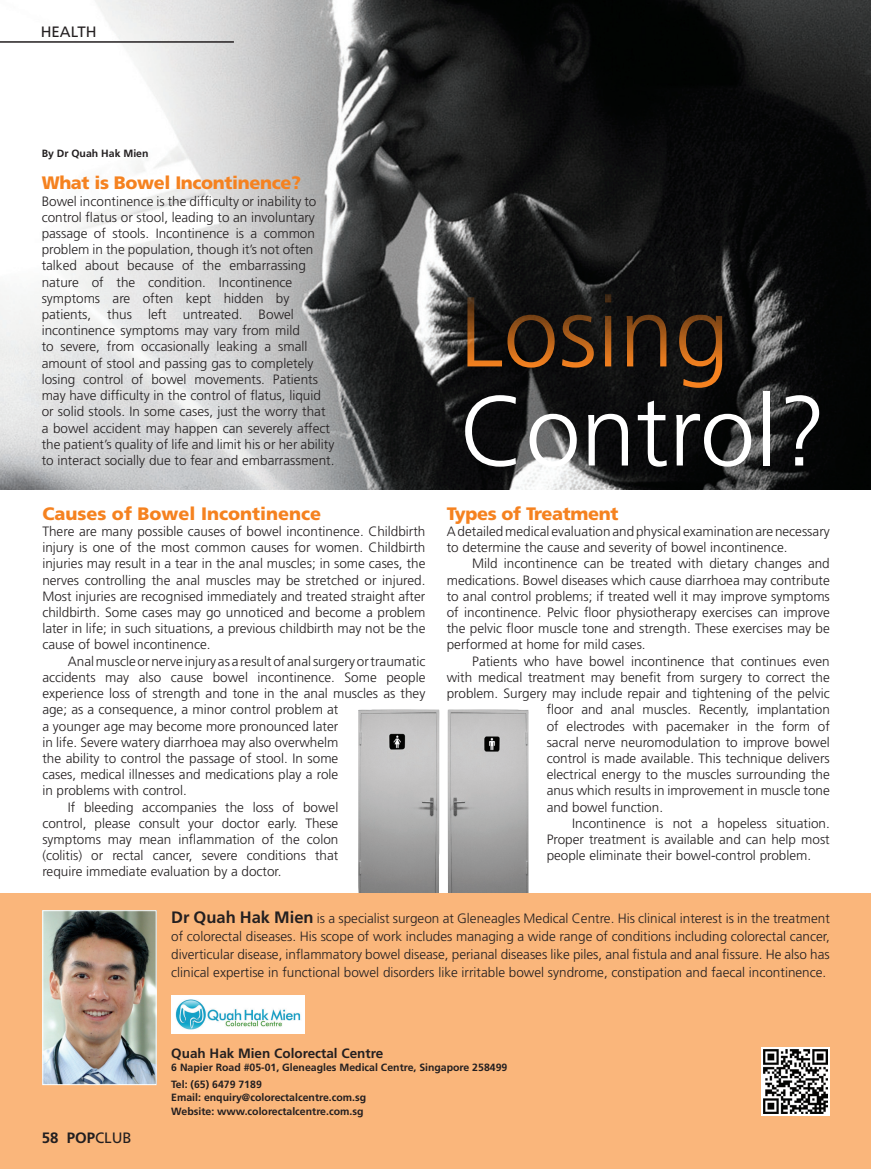
<style>
.page{position:relative;width:871px;height:1169px;background:#fff}
.page>*{position:absolute;margin:0;border:0;box-sizing:border-box;transform-origin:0 0}
.t1{font:300 99px "Frutiger";color:#fff}
.t2{font:300 99px "Frutiger";color:#f58220}
.t3{font:900 18px "Frutiger";letter-spacing:-.02em;color:#f58220}
.t4{font:900 18px "Frutiger";color:#f58220}
.t5{font:700 15px "Frutiger";color:#231f20}
.t6{font:15px "Frutiger";color:#231f20}
.t7{font:300 13.5px/16.2px "Frutiger";color:#231f20;text-align:justify}
.t8{font:700 13.5px "Frutiger";color:#231f20}
.t9{font:700 10.5px/16.2px "Frutiger";color:#231f20}
.s1{font-weight:700;font-size:16.5px}
.s2{font-weight:400}
</style>
<div class="page">
<img style="left:358px;top:709px;width:170px;height:183px">
<img style="left:0;top:0;width:870px;height:489px">
<div style="left:0;top:892px;width:870px;height:276px;background:#fab67b"></div>
<hr style="left:0;top:41px;width:234px;height:2px;background:#231f20">
<img style="left:44px;top:912px;width:110px;height:170px">
<div style="left:42px;top:910px;width:114px;height:174px;border:1px solid #fff"></div>
<svg style="left:761px;top:1047px;width:68px;height:67px"></svg>
<img style="left:763px;top:1049px;width:64px;height:63px">
<img style="left:171px;top:995px;width:133px;height:38px">
<p class="t6" style="left:41px;top:23px;width:57px">HEALTH</p>
<p class="t9" style="left:42px;top:145px;width:108px">By Dr Quah Hak Mien</p>
<h2 class="t3" style="left:42px;top:172px;width:261px">What is Bowel Incontinence?</h2>
<p class="t7" style="left:42px;top:193px;width:294px;text-align:left">Bowel incontinence is the difficulty or inability to control flatus or stool, leading to an involuntary passage of stools. Incontinence is a common problem in the population, though it’s not often talked about because of the embarrassing nature of the condition. Incontinence symptoms are often kept hidden by patients, thus left untreated. Bowel incontinence symptoms may vary from mild<br>to severe, from occasionally leaking a small amount of stool and passing gas to completely losing control of bowel movements. Patients may have difficulty in the control of flatus, liquid or solid stools. In some cases, just the worry that a bowel accident may happen can severely affect the patient’s quality of life and limit his or her ability to interact socially due to fear and embarrassment.</p>
<h2 class="t4" style="left:42px;top:502px;width:280px">Causes of Bowel Incontinence</h2>
<p class="t7" style="left:42px;top:523px;width:384px">There are many possible causes of bowel incontinence. Childbirth injury is one of the most common causes for women. Childbirth injuries may result in a tear in the anal muscles; in some cases, the nerves controlling the anal muscles may be stretched or injured.<br>Most injuries are recognised immediately and treated straight after childbirth. Some cases may go unnoticed and become a problem later in life; in such situations, a previous childbirth may not be the cause of bowel incontinence.</p>
<p class="t7" style="left:68px;top:652px;width:359px">Anal muscle or nerve injury as a result of anal surgery or traumatic</p>
<p class="t7" style="left:42px;top:669px;width:384px">accidents may also cause bowel incontinence. Some people</p>
<p class="t7" style="left:42px;top:685px;width:384px">experience loss of strength and tone in the anal muscles as they</p>
<p class="t7" style="left:42px;top:701px;width:297px">age; as a consequence, a minor control problem at</p>
<p class="t7" style="left:42px;top:717px;width:297px">a younger age may become more pronounced later</p>
<p class="t7" style="left:42px;top:733px;width:297px">in life. Severe watery diarrhoea may also overwhelm</p>
<p class="t7" style="left:42px;top:750px;width:297px">the ability to control the passage of stool. In some</p>
<p class="t7" style="left:42px;top:766px;width:297px">cases, medical illnesses and medications play a role</p>
<p class="t7" style="left:42px;top:782px;width:146px">in problems with control.</p>
<p class="t7" style="left:68px;top:798px;width:272px">If bleeding accompanies the loss of bowel</p>
<p class="t7" style="left:42px;top:814px;width:297px">control, please consult your doctor early. These</p>
<p class="t7" style="left:42px;top:831px;width:297px">symptoms may mean inflammation of the colon</p>
<p class="t7" style="left:42px;top:847px;width:297px">(colitis) or rectal cancer, severe conditions that</p>
<p class="t7" style="left:42px;top:863px;width:241px">require immediate evaluation by a doctor.</p>
<h1 class="t2" style="left:459px;top:276px;width:271px">Losing</h1>
<h1 class="t1" style="left:459px;top:375px;width:368px">Control?</h1>
<h2 class="t3" style="left:446px;top:502px;width:173px">Types of Treatment</h2>
<p class="t7" style="left:446px;top:523px;width:384px">A detailed medical evaluation and physical examination are necessary to determine the cause and severity of bowel incontinence.</p>
<p class="t7" style="left:446px;top:555px;width:384px;text-indent:26px">Mild incontinence can be treated with dietary changes and medications. Bowel diseases which cause diarrhoea may contribute to anal control problems; if treated well it may improve symptoms of incontinence. Pelvic floor physiotherapy exercises can improve the pelvic floor muscle tone and strength. These exercises may be performed at home for mild cases.</p>
<p class="t7" style="left:472px;top:652px;width:359px">Patients who have bowel incontinence that continues even</p>
<p class="t7" style="left:446px;top:669px;width:384px">with medical treatment may benefit from surgery to correct the</p>
<p class="t7" style="left:446px;top:685px;width:384px">problem. Surgery may include repair and tightening of the pelvic</p>
<p class="t7" style="left:546px;top:701px;width:284px">floor and anal muscles. Recently, implantation</p>
<p class="t7" style="left:546px;top:717px;width:284px">of electrodes with pacemaker in the form of</p>
<p class="t7" style="left:546px;top:733px;width:284px">sacral nerve neuromodulation to improve bowel</p>
<p class="t7" style="left:546px;top:750px;width:284px">control is made available. This technique delivers</p>
<p class="t7" style="left:546px;top:766px;width:284px">electrical energy to the muscles surrounding the</p>
<p class="t7" style="left:546px;top:782px;width:284px">anus which results in improvement in muscle tone</p>
<p class="t7" style="left:546px;top:798px;width:118px">and bowel function.</p>
<p class="t7" style="left:572px;top:814px;width:259px">Incontinence is not a hopeless situation.</p>
<p class="t7" style="left:546px;top:831px;width:284px">Proper treatment is available and can help most</p>
<p class="t7" style="left:546px;top:847px;width:266px">people eliminate their bowel-control problem.</p>
<p class="t7" style="left:171px;top:908px;width:659px;line-height:18px"><span class="s1">Dr Quah Hak Mien</span> is a specialist surgeon at Gleneagles Medical Centre. His clinical interest is in the treatment of colorectal diseases. His scope of work includes managing a wide range of conditions including colorectal cancer, diverticular disease, inflammatory bowel disease, perianal diseases like piles, anal fistula and anal fissure. He also has clinical expertise in functional bowel disorders like irritable bowel syndrome, constipation and faecal incontinence.</p>
<p class="t5" style="left:42px;top:1128px;width:92px">58 POP<span class="s2">CLUB</span></p>
<p class="t8" style="left:171px;top:1044px;width:213px">Quah Hak Mien Colorectal Centre</p>
<p class="t9" style="left:171px;top:1059px;width:337px">6 Napier Road #05-01, Gleneagles Medical Centre, Singapore 258499<br>Tel: (65) 6479 7189</p>
<p class="t9" style="left:171px;top:1090px;width:196px;line-height:13.5px">Email: enquiry@colorectalcentre.com.sg<br>Website: www.colorectalcentre.com.sg</p>
</div>
